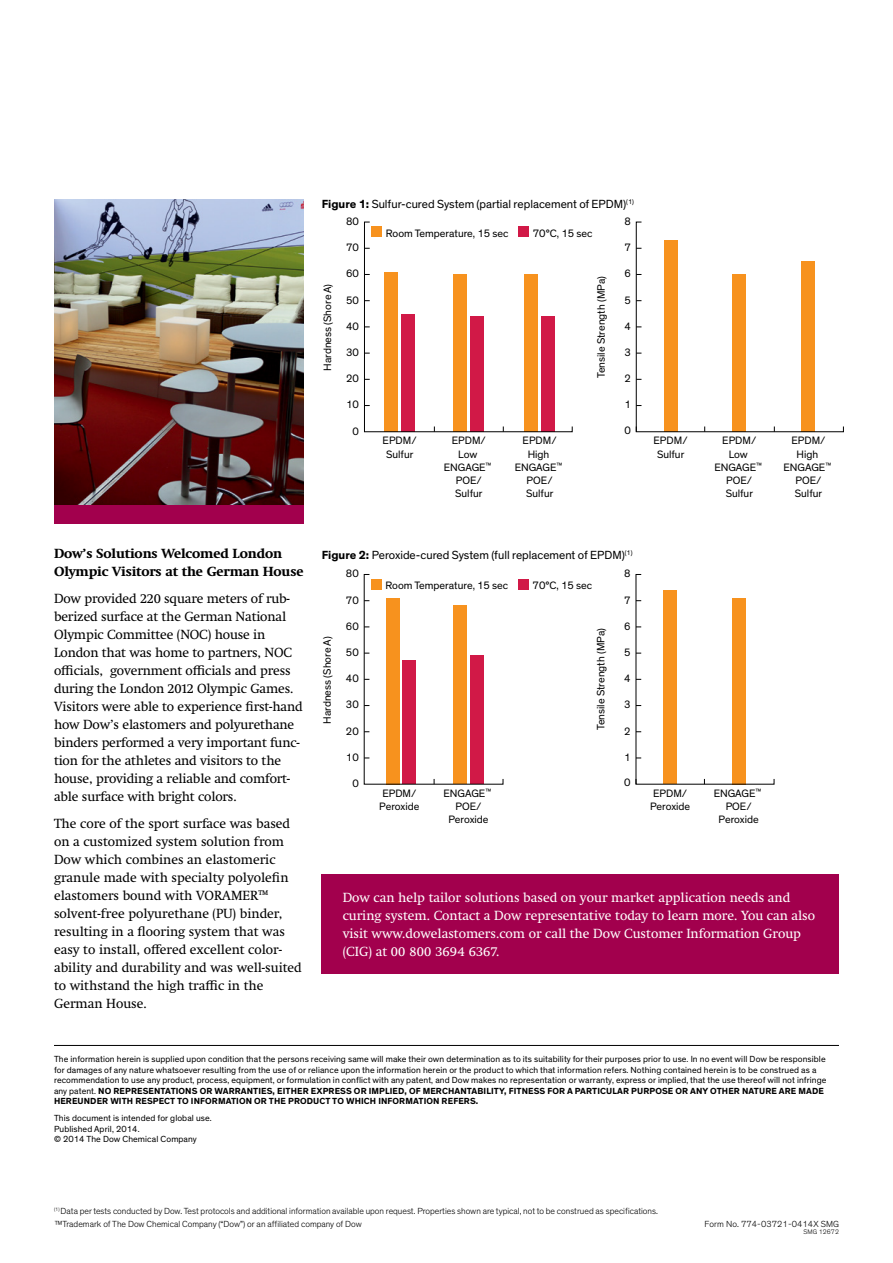
<style>
.page{position:relative;width:893px;height:1263px;background:#fff}
.page>*{position:absolute;margin:0;border:0;box-sizing:border-box;transform-origin:0 0}
.t1{font:13.5px/18px "Swift Neue LT Pro";letter-spacing:-.01em;color:#000}
.t2{font:13.5px/18px "Swift Neue LT Pro";color:#fff}
.t3{font:700 13.5px/18px "Swift Neue LT Pro";letter-spacing:-.01em;color:#000}
.t4{font:12px "Dow Corporate";color:#000}
.t5{font:10.95px/13px "Dow Corporate";color:#000;text-align:center}
.t6{font:9px/10.5px "Dow Corporate";letter-spacing:.01em;color:#000}
.t7{font:300 9px "Dow Corporate";color:#000}
.t8{font:300 6.75px "Dow Corporate";letter-spacing:.01em;color:#000}
.s1{font-weight:700}
</style>
<div class="page">
<svg style="left:364px;top:221px;width:209px;height:211px"></svg>
<svg style="left:635px;top:221px;width:209px;height:211px"></svg>
<div style="left:371px;top:226px;width:11px;height:11px;background:#f7921e"></div>
<div style="left:518px;top:226px;width:11px;height:11px;background:#d11947"></div>
<svg style="left:363px;top:574px;width:141px;height:211px"></svg>
<svg style="left:635px;top:574px;width:140px;height:211px"></svg>
<div style="left:371px;top:579px;width:11px;height:10px;background:#f7921e"></div>
<div style="left:518px;top:579px;width:11px;height:10px;background:#d11947"></div>
<img style="left:54px;top:199px;width:250px;height:306px">
<div style="left:54px;top:505px;width:250px;height:18px;background:#a2004d"></div>
<div style="left:322px;top:874px;width:517px;height:99px;background:#a2004d"></div>
<hr style="left:54px;top:1045px;width:785px;height:1px;background:#000">
<h2 class="t4" style="left:322px;top:197px;width:314px"><span class="s1">Figure 1:</span> Sulfur-cured System (partial replacement of EPDM)<sup>(1)</sup></h2>
<p class="t5" style="left:321px;top:371px;width:89px;rotate:-90deg">Hardness (Shore A)</p>
<p class="t5" style="left:346px;top:215px;width:14px">80</p>
<p class="t5" style="left:346px;top:241px;width:14px">70</p>
<p class="t5" style="left:346px;top:267px;width:14px">60</p>
<p class="t5" style="left:346px;top:294px;width:14px">50</p>
<p class="t5" style="left:346px;top:320px;width:14px">40</p>
<p class="t5" style="left:346px;top:346px;width:14px">30</p>
<p class="t5" style="left:346px;top:372px;width:14px">20</p>
<p class="t5" style="left:346px;top:398px;width:14px">10</p>
<p class="t5" style="left:353px;top:425px;width:8px">0</p>
<p class="t5" style="left:386px;top:227px;width:124px">Room Temperature, 15 sec</p>
<p class="t5" style="left:533px;top:227px;width:61px">70°C, 15 sec</p>
<p class="t5" style="left:595px;top:378px;width:103px;rotate:-90deg">Tensile Strength (MPa)</p>
<p class="t5" style="left:624px;top:215px;width:8px">8</p>
<p class="t5" style="left:624px;top:241px;width:8px">7</p>
<p class="t5" style="left:624px;top:267px;width:8px">6</p>
<p class="t5" style="left:624px;top:294px;width:8px">5</p>
<p class="t5" style="left:624px;top:320px;width:8px">4</p>
<p class="t5" style="left:624px;top:346px;width:8px">3</p>
<p class="t5" style="left:624px;top:372px;width:8px">2</p>
<p class="t5" style="left:624px;top:398px;width:8px">1</p>
<p class="t5" style="left:624px;top:424px;width:8px">0</p>
<p class="t5" style="left:383px;top:434px;width:36px">EPDM/<br>Sulfur</p>
<p class="t5" style="left:444px;top:434px;width:49px">EPDM/<br>Low<br>ENGAGE<sup>™<br></sup>POE/<br>Sulfur</p>
<p class="t5" style="left:515px;top:434px;width:49px">EPDM/<br>High<br>ENGAGE<sup>™<br></sup>POE/<br>Sulfur</p>
<p class="t5" style="left:654px;top:434px;width:36px">EPDM/<br>Sulfur</p>
<p class="t5" style="left:714px;top:434px;width:49px">EPDM/<br>Low<br>ENGAGE<sup>™<br></sup>POE/<br>Sulfur</p>
<p class="t5" style="left:783px;top:434px;width:49px">EPDM/<br>High<br>ENGAGE<sup>™<br></sup>POE/<br>Sulfur</p>
<h1 class="t3" style="left:54px;top:544px;width:251px">Dow’s Solutions Welcomed London<br>Olympic Visitors at the German House</h1>
<p class="t1" style="left:54px;top:589px;width:250px">Dow provided 220 square meters of rub&shy;berized surface at the German National Olympic Committee (NOC) house in London that was home to partners, NOC officials, government officials and press during the London 2012 Olympic Games.<br>Visitors were able to experience first-hand how Dow’s elastomers and polyurethane binders performed a very important func&shy;tion for the athletes and visitors to the house, providing a reliable and comfort&shy;able surface with bright colors.</p>
<p class="t1" style="left:54px;top:814px;width:249px">The core of the sport surface was based on a customized system solution from Dow which combines an elastomeric granule made with specialty polyolefin elastomers bound with VORAMER™ solvent-free polyurethane (PU) binder, resulting in a flooring system that was easy to install, offered excellent color&shy;ability and durability and was well-suited to withstand the high traffic in the German House.</p>
<h2 class="t4" style="left:322px;top:548px;width:312px"><span class="s1">Figure 2:</span> Peroxide-cured System (full replacement of EPDM)<sup>(1)</sup></h2>
<p class="t5" style="left:321px;top:724px;width:89px;rotate:-90deg">Hardness (Shore A)</p>
<p class="t5" style="left:346px;top:567px;width:14px">80</p>
<p class="t5" style="left:346px;top:594px;width:14px">70</p>
<p class="t5" style="left:346px;top:620px;width:14px">60</p>
<p class="t5" style="left:346px;top:646px;width:14px">50</p>
<p class="t5" style="left:346px;top:672px;width:14px">40</p>
<p class="t5" style="left:346px;top:698px;width:14px">30</p>
<p class="t5" style="left:346px;top:725px;width:14px">20</p>
<p class="t5" style="left:346px;top:751px;width:14px">10</p>
<p class="t5" style="left:352px;top:777px;width:8px">0</p>
<p class="t5" style="left:386px;top:579px;width:124px">Room Temperature, 15 sec</p>
<p class="t5" style="left:533px;top:579px;width:61px">70°C, 15 sec</p>
<p class="t5" style="left:595px;top:730px;width:103px;rotate:-90deg">Tensile Strength (MPa)</p>
<p class="t5" style="left:624px;top:567px;width:8px">8</p>
<p class="t5" style="left:624px;top:594px;width:8px">7</p>
<p class="t5" style="left:624px;top:620px;width:8px">6</p>
<p class="t5" style="left:624px;top:646px;width:8px">5</p>
<p class="t5" style="left:624px;top:672px;width:8px">4</p>
<p class="t5" style="left:624px;top:698px;width:8px">3</p>
<p class="t5" style="left:624px;top:725px;width:8px">2</p>
<p class="t5" style="left:624px;top:751px;width:8px">1</p>
<p class="t5" style="left:624px;top:776px;width:8px">0</p>
<p class="t5" style="left:379px;top:787px;width:42px;text-align:left">EPDM/<br>Peroxide</p>
<p class="t5" style="left:444px;top:787px;width:49px">ENGAGE<sup>™<br></sup>POE/<br>Peroxide</p>
<p class="t5" style="left:650px;top:787px;width:42px;text-align:left">EPDM/<br>Peroxide</p>
<p class="t5" style="left:714px;top:787px;width:49px">ENGAGE<sup>™<br></sup>POE/<br>Peroxide</p>
<p class="t2" style="left:343px;top:888px;width:474px">Dow can help tailor solutions based on your market application needs and curing system. Contact a Dow representative today to learn more. You can also visit www.dowelastomers.com or call the Dow Customer Information Group (CIG) at 00 800 3694 6367.</p>
<p class="t6" style="left:54px;top:1054px;width:774px">The information herein is supplied upon condition that the persons receiving same will make their own determination as to its suitability for their purposes prior to use. In no event will Dow be responsible for damages of any nature whatsoever resulting from the use of or reliance upon the information herein or the product to which that information refers. Nothing contained herein is to be construed as a recommendation to use any product, process, equipment, or formulation in conflict with any patent, and Dow makes no representation or warranty, express or implied, that the use thereof will not infringe any patent. <span class="s1">NO REPRESENTATIONS OR WARRANTIES, EITHER EXPRESS OR IMPLIED, OF MERCHANTABILITY, FITNESS FOR A PARTICULAR PURPOSE OR ANY OTHER NATURE ARE MADE HEREUNDER WITH RESPECT TO INFORMATION OR THE PRODUCT TO WHICH INFORMATION REFERS.</span></p>
<p class="t6" style="left:54px;top:1113px;width:159px">This document is intended for global use.<br>Published April, 2014.<br>© 2014 The Dow Chemical Company</p>
<p class="t7" style="left:54px;top:1206px;width:605px"><sup>(1)</sup> Data per tests conducted by Dow. Test protocols and additional information available upon request. Properties shown are typical, not to be construed as specifications.</p>
<p class="t7" style="left:55px;top:1218px;width:309px">™Trademark of The Dow Chemical Company (“Dow”) or an affiliated company of Dow</p>
<p class="t7" style="left:705px;top:1218px;width:136px">Form No. 774-03721-0414X SMG</p>
<p class="t8" style="left:803px;top:1228px;width:37px">SMG 12672</p>
</div>
